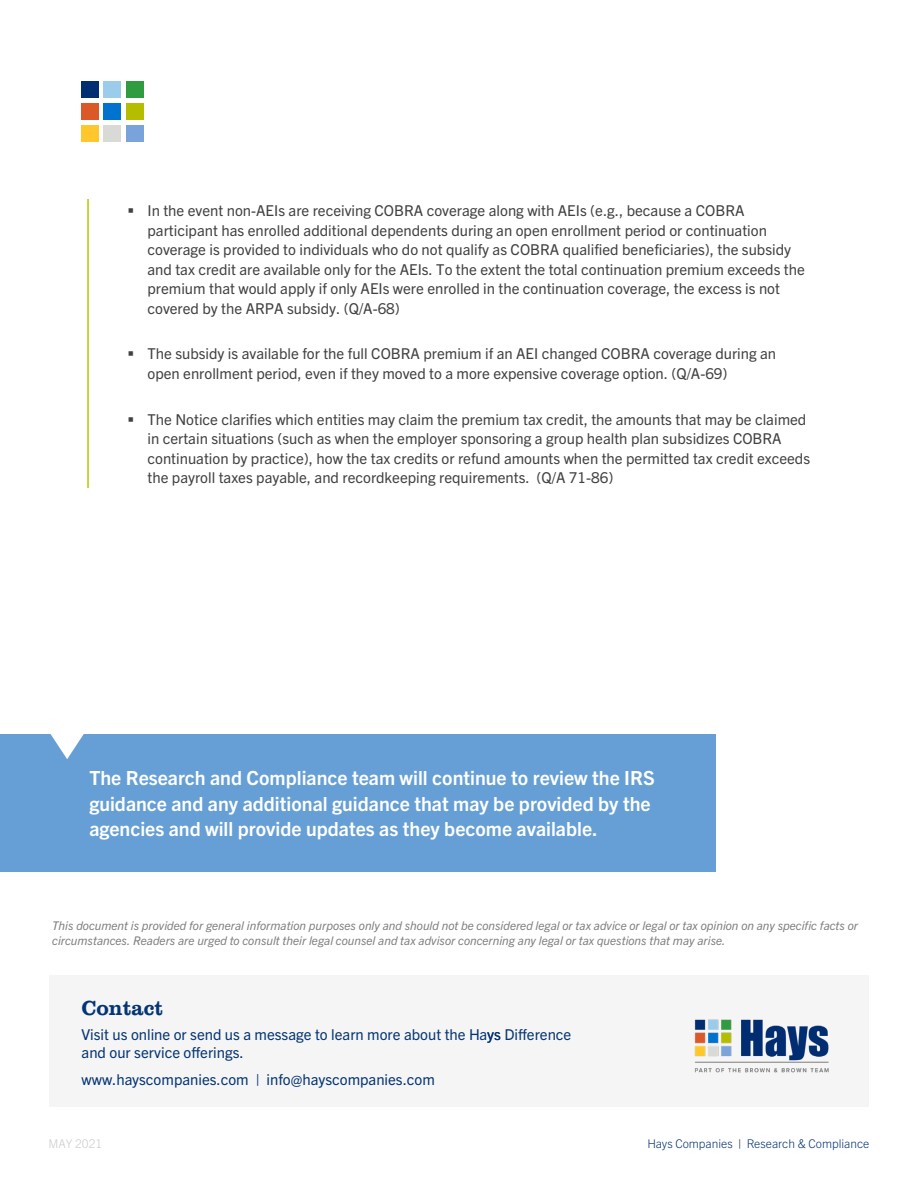
<style>
.page{position:relative;width:918px;height:1188px;background:#fff}
.page>*{position:absolute;margin:0;border:0;box-sizing:border-box;transform-origin:0 0}
.t1{font:500 21px "Clarendon URW";color:#053474}
.t2{font:700 19.5px/25.3px "Trade Gothic Next LT Pro";color:#fff}
.t3{font:15px/19.5px "Trade Gothic Next LT Pro";color:#414042}
.t4{font:15px/27px "Trade Gothic Next LT Pro";color:#053474}
.t5{font:italic 12px/14.4px "Trade Gothic Next LT Pro";color:#808080}
.t6{font:300 12px "Trade Gothic Next LT Pro";color:#053474}
.t7{font:300 12px "Trade Gothic Next LT Pro";color:#c8c9c9}
</style>
<div class="page">
<div style="left:81px;top:125px;width:17px;height:17px;background:#ffc72b"></div>
<div style="left:104px;top:125px;width:17px;height:17px;background:#d9d9d6"></div>
<div style="left:126px;top:125px;width:17px;height:17px;background:#7aa3db"></div>
<div style="left:81px;top:103px;width:17px;height:17px;background:#db5929"></div>
<div style="left:104px;top:103px;width:17px;height:17px;background:#0073cf"></div>
<div style="left:126px;top:103px;width:17px;height:17px;background:#b5bd00"></div>
<div style="left:81px;top:81px;width:17px;height:17px;background:#002e73"></div>
<div style="left:104px;top:81px;width:17px;height:17px;background:#9ccceb"></div>
<div style="left:126px;top:81px;width:17px;height:17px;background:#309c42"></div>
<div style="left:49px;top:975px;width:820px;height:132px;background:#f4f5f4"></div>
<div style="left:0;top:734px;width:716px;height:138px;background:#669fd5"></div>
<svg style="left:50px;top:734px;width:34px;height:25px"></svg>
<img style="left:694px;top:1019px;width:135px;height:54px">
<hr style="left:87px;top:199px;width:2px;height:289px;background:#bfd22b">
<p class="t3" style="left:148px;top:200px;width:659px;text-indent:-20px">▪ In the event non-AEIs are receiving COBRA coverage along with AEIs (e.g., because a COBRA participant has enrolled additional dependents during an open enrollment period or continuation coverage is provided to individuals who do not qualify as COBRA qualified beneficiaries), the subsidy and tax credit are available only for the AEIs. To the extent the total continuation premium exceeds the premium that would apply if only AEIs were enrolled in the continuation coverage, the excess is not covered by the ARPA subsidy. (Q/A-68)</p>
<p class="t3" style="left:148px;top:343px;width:630px;text-indent:-20px">▪ The subsidy is available for the full COBRA premium if an AEI changed COBRA coverage during an open enrollment period, even if they moved to a more expensive coverage option. (Q/A-69)</p>
<p class="t3" style="left:148px;top:408px;width:664px;text-indent:-20px">▪ The Notice clarifies which entities may claim the premium tax credit, the amounts that may be claimed in certain situations (such as when the employer sponsoring a group health plan subsidizes COBRA continuation by practice), how the tax credits or refund amounts when the permitted tax credit exceeds the payroll taxes payable, and recordkeeping requirements. (Q/A 71-86)</p>
<h2 class="t2" style="left:89px;top:764px;width:567px">The Research and Compliance team will continue to review the IRS guidance and any additional guidance that may be provided by the agencies and will provide updates as they become available.</h2>
<p class="t5" style="left:52px;top:918px;width:807px">This document is provided for general information purposes only and should not be considered legal or tax advice or legal or tax opinion on any specific facts or circumstances. Readers are urged to consult their legal counsel and tax advisor concerning any legal or tax questions that may arise.</p>
<h1 class="t1" style="left:82px;top:993px;width:84px">Contact</h1>
<p class="t4" style="left:82px;top:1021px;width:491px">Visit us online or send us a message to learn more about the Ha Difference</p>
<p class="t4" style="left:487px;top:1021px;width:15px">ys</p>
<p class="t4" style="left:82px;top:1039px;width:355px">and our service offerings.<br>www.hayscompanies.com | info@hayscompanies.com</p>
<p class="t7" style="left:49px;top:1135px;width:55px">MAY 2021</p>
<p class="t6" style="left:647px;top:1135px;width:224px">Hays Companies | Research &amp; Compliance</p>
</div>
